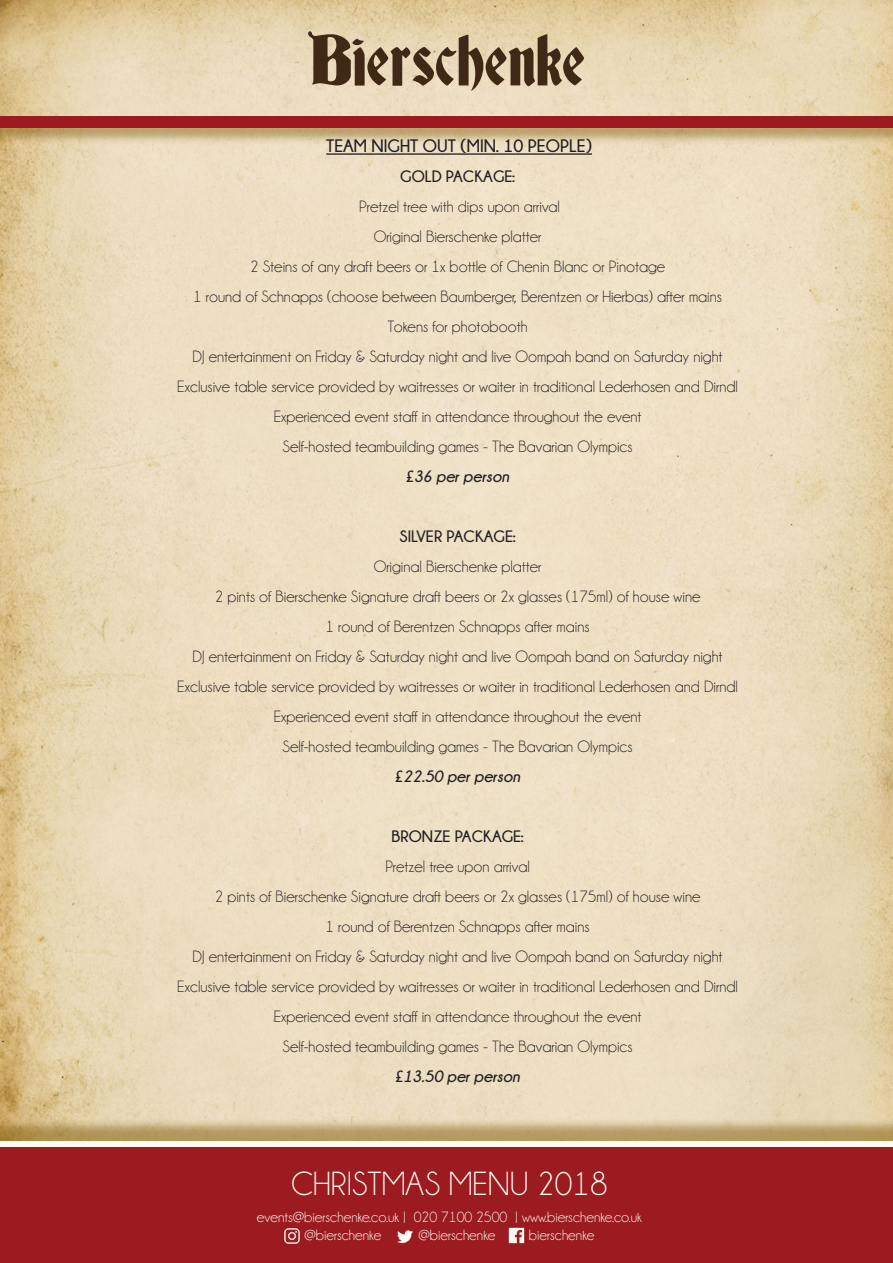
<style>
.page{position:relative;width:893px;height:1263px;background:#fff}
.page>*{position:absolute;margin:0;border:0;box-sizing:border-box;transform-origin:0 0}
.t1{font:66px "Deutsch Gothic";color:#402816}
.t2{font:33.75px "Champagne&Limousines";color:#fffbf1}
.t3{font:700 18px "Champagne&Limousines";color:#231f20}
.t4{font:16.5px "Champagne&Limousines";color:#231f20}
.t5{font:italic 700 16.5px "Champagne&Limousines";color:#231f20}
.t6{font:700 16.5px "Champagne&Limousines";color:#231f20}
.t7{font:15px/18px "Champagne&Limousines";color:#fffbf1}
</style>
<div class="page">
<img style="left:0;top:0;width:893px;height:1118px">
<div style="left:0;top:1118px;width:893px;height:145px;background:#795400;opacity:.48"></div>
<div style="left:0;top:1141px;width:893px;height:122px;background:#9b1b20"></div>
<div style="left:0;top:116px;width:893px;height:29px;background:#795400;opacity:.48"></div>
<div style="left:0;top:116px;width:893px;height:12px;background:#9b1b20"></div>
<img style="left:507px;top:1226px;width:19px;height:20px">
<img style="left:282px;top:1225px;width:21px;height:21px">
<img style="left:393px;top:1224px;width:24px;height:25px">
<hr style="left:326px;top:153px;width:266px;height:2px;background:#231f20">
<h1 class="t1" style="left:308px;top:30px;width:279px">Bierschenke</h1>
<p class="t3" style="left:326px;top:136px;width:267px">TEAM NIGHT OUT (MIN. 10 PEOPLE)</p>
<p class="t6" style="left:400px;top:167px;width:116px">GOLD PACKAGE:</p>
<p class="t4" style="left:359px;top:198px;width:202px">Pretzel tree with dips upon arrival</p>
<p class="t4" style="left:374px;top:228px;width:169px">Original Bierschenke platter</p>
<p class="t4" style="left:250px;top:258px;width:417px">2 Steins of any draft beers or 1x bottle of Chenin Blanc or Pinotage</p>
<p class="t4" style="left:193px;top:288px;width:530px">1 round of Schnapps (choose between Baumberger, Berentzen or Hierbas) after mains</p>
<p class="t4" style="left:388px;top:318px;width:142px">Tokens for photobooth</p>
<p class="t4" style="left:193px;top:348px;width:531px">DJ entertainment on Friday &amp; Saturday night and live Oompah band on Saturday night</p>
<p class="t4" style="left:177px;top:378px;width:562px">Exclusive table service provided by waitresses or waiter in traditional Lederhosen and Dirndl</p>
<p class="t4" style="left:274px;top:408px;width:369px">Experienced event staff in attendance throughout the event</p>
<p class="t4" style="left:283px;top:438px;width:352px">Self-hosted teambuilding games - The Bavarian Olympics</p>
<p class="t5" style="left:406px;top:467px;width:105px">£36 per person</p>
<p class="t6" style="left:400px;top:527px;width:118px">SILVER PACKAGE:</p>
<p class="t4" style="left:374px;top:558px;width:169px">Original Bierschenke platter</p>
<p class="t4" style="left:215px;top:588px;width:487px">2 pints of Bierschenke Signature draft beers or 2x glasses (175ml) of house wine</p>
<p class="t4" style="left:325px;top:618px;width:266px">1 round of Berentzen Schnapps after mains</p>
<p class="t4" style="left:193px;top:648px;width:531px">DJ entertainment on Friday &amp; Saturday night and live Oompah band on Saturday night</p>
<p class="t4" style="left:177px;top:678px;width:562px">Exclusive table service provided by waitresses or waiter in traditional Lederhosen and Dirndl</p>
<p class="t4" style="left:274px;top:708px;width:369px">Experienced event staff in attendance throughout the event</p>
<p class="t4" style="left:283px;top:738px;width:352px">Self-hosted teambuilding games - The Bavarian Olympics</p>
<p class="t5" style="left:395px;top:767px;width:127px">£22.50 per person</p>
<p class="t6" style="left:391px;top:827px;width:134px">BRONZE PACKAGE:</p>
<p class="t4" style="left:385px;top:858px;width:146px">Pretzel tree upon arrival</p>
<p class="t4" style="left:215px;top:888px;width:487px">2 pints of Bierschenke Signature draft beers or 2x glasses (175ml) of house wine</p>
<p class="t4" style="left:325px;top:918px;width:266px">1 round of Berentzen Schnapps after mains</p>
<p class="t4" style="left:193px;top:948px;width:531px">DJ entertainment on Friday &amp; Saturday night and live Oompah band on Saturday night</p>
<p class="t4" style="left:177px;top:978px;width:562px">Exclusive table service provided by waitresses or waiter in traditional Lederhosen and Dirndl</p>
<p class="t4" style="left:274px;top:1008px;width:369px">Experienced event staff in attendance throughout the event</p>
<p class="t4" style="left:283px;top:1038px;width:352px">Self-hosted teambuilding games - The Bavarian Olympics</p>
<p class="t5" style="left:395px;top:1067px;width:126px">£13.50 per person</p>
<h2 class="t2" style="left:291px;top:1166px;width:318px">CHRISTMAS MENU 2018</h2>
<p class="t7" style="left:304px;top:1208px;width:339px;text-indent:-48px">events@bierschenke.co.uk | 020 7100 2500 | www.bierschenke.co.uk @bierschenke</p>
<p class="t7" style="left:419px;top:1226px;width:78px">@bierschenke</p>
<p class="t7" style="left:529px;top:1226px;width:67px">bierschenke</p>
</div>
